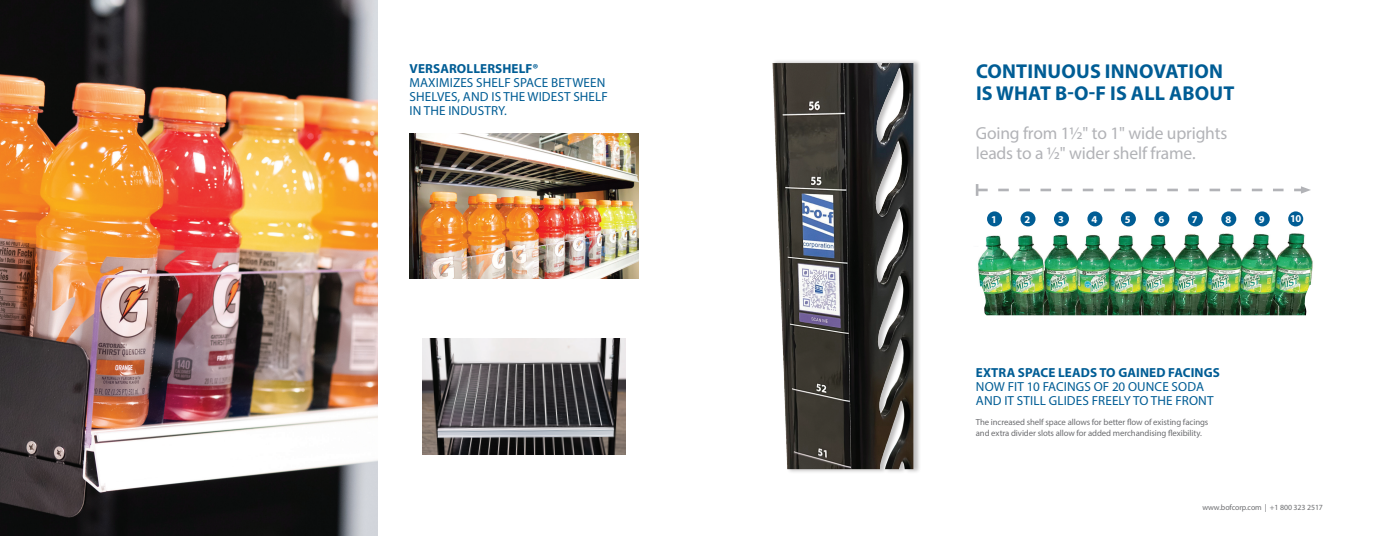
<style>
.page{position:relative;width:1386px;height:536px;background:#fff}
.page>*{position:absolute;margin:0;border:0;box-sizing:border-box;transform-origin:0 0}
.t1{font:700 20.12px/21.9px "Myriad Pro";letter-spacing:.01em;color:#005d95}
.t2{font:17.5px/19.2px "Myriad Pro";letter-spacing:-.01em;color:#b2b3b7}
.t3{font:13.12px/14px "Myriad Pro";letter-spacing:.01em;color:#005d95}
.t4{font:700 10.5px "Myriad Pro";color:#fff}
.t5{font:8.75px/10.5px "Myriad Pro";letter-spacing:-.01em;color:#6c6d70}
.t6{font:7.88px "Myriad Pro";letter-spacing:-.01em;color:#6c6d70}
.s1{font-weight:700}
</style>
<div class="page">
<img style="left:423px;top:339px;width:203px;height:116px">
<img style="left:410px;top:133px;width:229px;height:145px">
<img style="left:0;top:0;width:378px;height:535px">
<svg style="left:976px;top:184px;width:335px;height:12px"></svg>
<div style="left:772px;top:59px;width:150px;height:415px;background:#231f20;opacity:.28"></div>
<img style="left:772px;top:63px;width:110px;height:406px">
<img style="left:978px;top:219px;width:335px;height:96px">
<div style="left:987px;top:211px;width:15px;height:15px;background:#005d95;border-radius:50%"></div>
<div style="left:1087px;top:211px;width:15px;height:15px;background:#005d95;border-radius:50%"></div>
<div style="left:1188px;top:211px;width:15px;height:15px;background:#005d95;border-radius:50%"></div>
<div style="left:1021px;top:211px;width:15px;height:15px;background:#005d95;border-radius:50%"></div>
<div style="left:1121px;top:211px;width:15px;height:15px;background:#005d95;border-radius:50%"></div>
<div style="left:1221px;top:211px;width:15px;height:15px;background:#005d95;border-radius:50%"></div>
<div style="left:1054px;top:211px;width:15px;height:15px;background:#005d95;border-radius:50%"></div>
<div style="left:1154px;top:211px;width:15px;height:15px;background:#005d95;border-radius:50%"></div>
<div style="left:1255px;top:211px;width:15px;height:15px;background:#005d95;border-radius:50%"></div>
<div style="left:1288px;top:211px;width:15px;height:15px;background:#005d95;border-radius:50%"></div>
<p class="t3" style="left:410px;top:61px;width:200px"><span class="s1">VERSAROLLERSHELF®<br></span>MAXIMIZES SHELF SPACE BETWEEN<br>SHELVES, AND IS THE WIDEST SHELF<br>IN THE INDUSTRY.</p>
<p class="t1" style="left:976px;top:60px;width:260px">CONTINUOUS INNOVATION<br>IS WHAT B-O-F IS ALL ABOUT</p>
<p class="t2" style="left:976px;top:123px;width:253px">Going from 1½" to 1" wide uprights leads to a ½" wider shelf frame.</p>
<p class="t4" style="left:991px;top:212px;width:7px">1</p>
<p class="t4" style="left:1025px;top:212px;width:7px">2</p>
<p class="t4" style="left:1058px;top:212px;width:7px">3</p>
<p class="t4" style="left:1092px;top:212px;width:7px">4</p>
<p class="t4" style="left:1125px;top:212px;width:7px">5</p>
<p class="t4" style="left:1158px;top:212px;width:7px">6</p>
<p class="t4" style="left:1192px;top:212px;width:7px">7</p>
<p class="t4" style="left:1225px;top:212px;width:7px">8</p>
<p class="t4" style="left:1259px;top:212px;width:7px">9</p>
<p class="t4" style="left:1290px;top:211px;width:13px">10</p>
<p class="t3" style="left:976px;top:365px;width:245px"><span class="s1">EXTRA SPACE LEADS TO GAINED FACINGS<br></span>NOW FIT 10 FACINGS OF 20 OUNCE SODA<br>AND IT STILL GLIDES FREELY TO THE FRONT</p>
<p class="t5" style="left:976px;top:417px;width:234px">The increased shelf space allows for better flow of existing facings and extra divider slots allow for added merchandising flexibility.</p>
<p class="t6" style="left:1202px;top:502px;width:122px">www.bofcorp.com | +1 800 323 2517</p>
</div>
